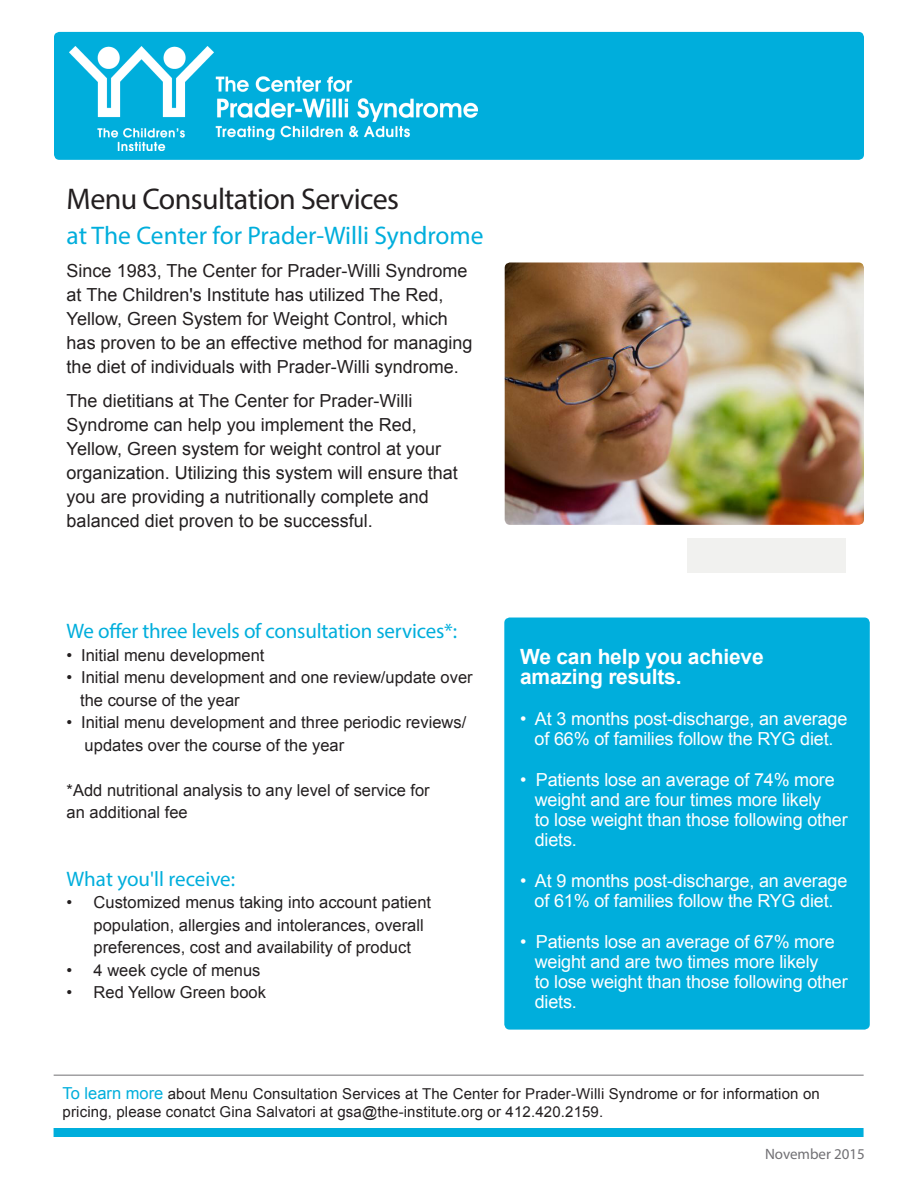
<style>
.page{position:relative;width:918px;height:1188px;background:#fff}
.page>*{position:absolute;margin:0;border:0;box-sizing:border-box;transform-origin:0 0}
.t1{font:30px "Myriad Pro";letter-spacing:-.02em;color:#231f20}
.t2{font:25.5px "Myriad Pro";color:#00aedc}
.t3{font:21px "Myriad Pro";letter-spacing:-.01em;color:#00aedc}
.t4{font:700 21px/20.2px "Arial";letter-spacing:-.01em;color:#fff}
.t5{font:18px/24px "Arial";color:#231f20}
.t6{font:18px/20.2px "Arial";letter-spacing:-.01em;color:#fff;text-align:center}
.t7{font:16.5px/22.5px "Arial";color:#231f20}
.t8{font:15px/18px "Arial";letter-spacing:.01em;color:#231f20}
.t9{font:15px "Myriad Pro";color:#717074}
.s1{font-size:16.5px;color:#00aedc}
</style>
<div class="page">
<div style="left:687px;top:538px;width:159px;height:34px;background:#f1f1ef"></div>
<hr style="left:54px;top:1075px;width:810px;height:1px;background:#717074">
<div style="left:54px;top:1128px;width:810px;height:9px;background:#00aedc"></div>
<div style="left:54px;top:32px;width:810px;height:128px;background:#00aedc;border-radius:5px"></div>
<img style="left:70px;top:46px;width:407px;height:104px">
<img style="left:505px;top:262px;width:359px;height:263px">
<div style="left:504px;top:618px;width:366px;height:412px;background:#00aedc;border-radius:5px"></div>
<h2 class="t1" style="left:67px;top:181px;width:334px">Menu Consultation Services</h2>
<h2 class="t2" style="left:67px;top:219px;width:418px">at The Center for Prader-Willi Syndrome</h2>
<p class="t5" style="left:67px;top:259px;width:407px">Since 1983, The Center for Prader-Willi Syndrome at The Children's Institute has utilized The Red, Yellow, Green System for Weight Control, which has proven to be an effective method for managing the diet of individuals with Prader-Willi syndrome.</p>
<p class="t5" style="left:67px;top:389px;width:393px">The dietitians at The Center for Prader-Willi Syndrome can help you implement the Red, Yellow, Green system for weight control at your organization. Utilizing this system will ensure that you are providing a nutritionally complete and balanced diet proven to be successful.</p>
<p class="t3" style="left:67px;top:618px;width:392px">We offer three levels of consultation services*:</p>
<p class="t7" style="left:67px;top:644px;width:199px">• Initial menu development</p>
<p class="t7" style="left:80px;top:666px;width:394px;text-indent:-13px">• Initial menu development and one review/update over the course of the year</p>
<p class="t7" style="left:85px;top:711px;width:383px;text-indent:-18px">• Initial menu development and three periodic reviews/ updates over the course of the year</p>
<p class="t7" style="left:67px;top:779px;width:365px">*Add nutritional analysis to any level of service for an additional fee</p>
<p class="t3" style="left:67px;top:866px;width:170px">What you'll receive:</p>
<p class="t7" style="left:94px;top:891px;width:339px;text-indent:-27px">• Customized menus taking into account patient population, allergies and intolerances, overall preferences, cost and availability of product</p>
<p class="t7" style="left:67px;top:959px;width:195px">• 4 week cycle of menus</p>
<p class="t7" style="left:67px;top:981px;width:201px">• Red Yellow Green book</p>
<p class="t4" style="left:520px;top:647px;width:245px">We can help you achieve amazing results.</p>
<p class="t6" style="left:520px;top:709px;width:329px">• At 3 months post-discharge, an average of 66% of families follow the RYG diet.</p>
<p class="t6" style="left:535px;top:769px;width:314px;text-align:left;text-indent:-15px">• Patients lose an average of 74% more weight and are four times more likely<br>to lose weight than those following other diets.</p>
<p class="t6" style="left:520px;top:871px;width:329px">• At 9 months post-discharge, an average of 61% of families follow the RYG diet.</p>
<p class="t6" style="left:535px;top:931px;width:314px;text-align:left;text-indent:-15px">• Patients lose an average of 67% more weight and are two times more likely<br>to lose weight than those following other diets.</p>
<p class="t8" style="left:63px;top:1085px;width:759px"><span class="s1">To learn more</span> about Menu Consultation Services at The Center for Prader-Willi Syndrome or for information on pricing, please conatct Gina Salvatori at gsa@the-institute.org or 412.420.2159.</p>
<p class="t9" style="left:765px;top:1144px;width:102px">November 2015</p>
</div>
